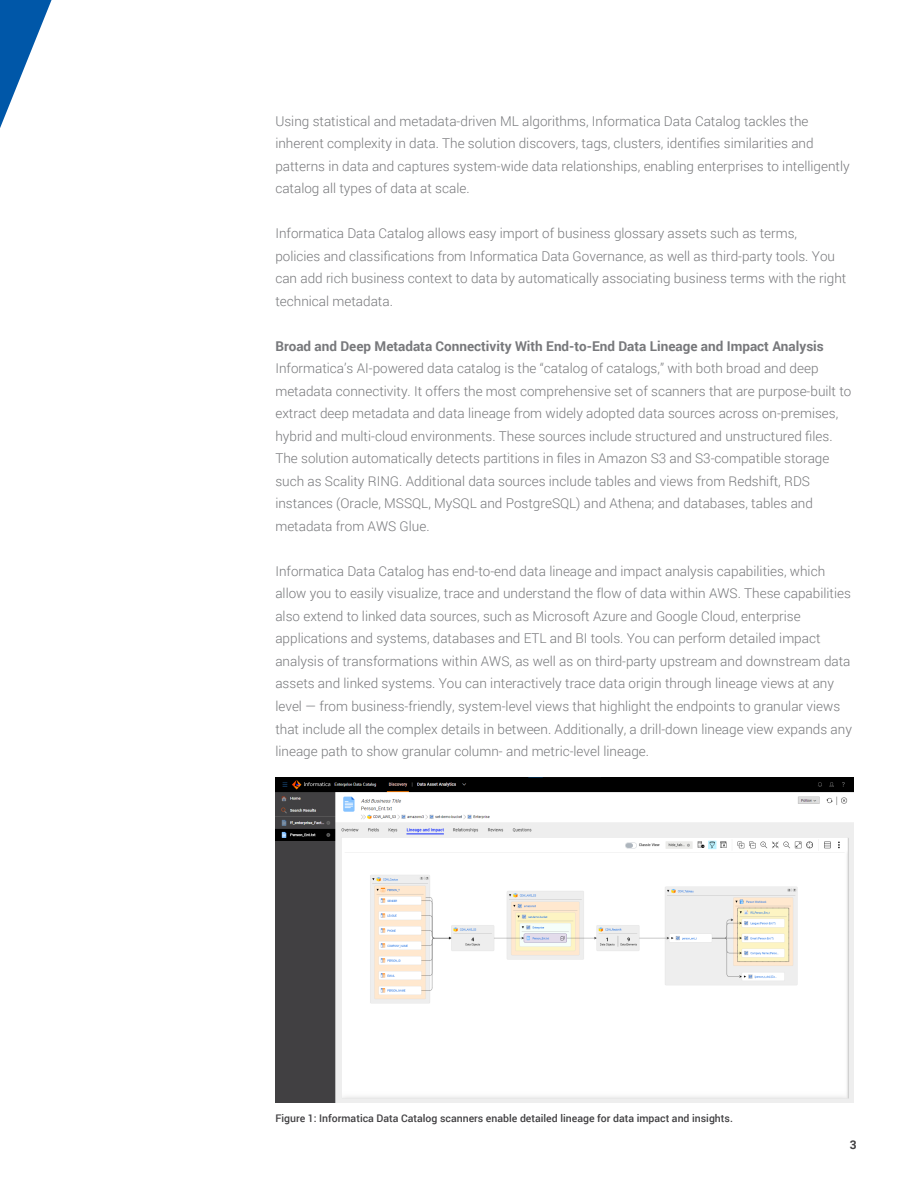
<style>
.page{position:relative;width:918px;height:1188px;background:#fff}
.page>*{position:absolute;margin:0;border:0;box-sizing:border-box;transform-origin:0 0}
.t1{font:300 13.5px/22.5px "Roboto";color:#77787b}
.t2{font:700 13.5px "Roboto";color:#77787b}
.t3{font:700 12px "Roboto";color:#414042}
.t4{font:500 10.5px "Roboto";color:#414042}
</style>
<div class="page">
<svg style="left:0;top:0;width:52px;height:128px"></svg>
<img style="left:275px;top:778px;width:578px;height:325px">
<p class="t1" style="left:275px;top:109px;width:576px">Using statistical and metadata-driven ML algorithms, Informatica Data Catalog tackles the inherent complexity in data. The solution discovers, tags, clusters, identifies similarities and patterns in data and captures system-wide data relationships, enabling enterprises to intelligently catalog all types of data at scale.</p>
<p class="t1" style="left:275px;top:222px;width:572px">Informatica Data Catalog allows easy import of business glossary assets such as terms,<br>policies and classifications from Informatica Data Governance, as well as third-party tools. You can add rich business context to data by automatically associating business terms with the right technical metadata.</p>
<p class="t2" style="left:275px;top:337px;width:550px">Broad and Deep Metadata Connectivity With End-to-End Data Lineage and Impact Analysis</p>
<p class="t1" style="left:275px;top:357px;width:578px">Informatica’s AI-powered data catalog is the “catalog of catalogs,” with both broad and deep metadata connectivity. It offers the most comprehensive set of scanners that are purpose-built to extract deep metadata and data lineage from widely adopted data sources across on-premises, hybrid and multi-cloud environments. These sources include structured and unstructured files.<br>The solution automatically detects partitions in files in Amazon S3 and S3-compatible storage such as Scality RING. Additional data sources include tables and views from Redshift, RDS instances (Oracle, MSSQL, MySQL and PostgreSQL) and Athena; and databases, tables and metadata from AWS Glue.</p>
<p class="t1" style="left:275px;top:559px;width:578px">Informatica Data Catalog has end-to-end data lineage and impact analysis capabilities, which allow you to easily visualize, trace and understand the flow of data within AWS. These capabilities also extend to linked data sources, such as Microsoft Azure and Google Cloud, enterprise applications and systems, databases and ETL and BI tools. You can perform detailed impact analysis of transformations within AWS, as well as on third-party upstream and downstream data assets and linked systems. You can interactively trace data origin through lineage views at any level — from business-friendly, system-level views that highlight the endpoints to granular views that include all the complex details in between. Additionally, a drill-down lineage view expands any lineage path to show granular column- and metric-level lineage.</p>
<p class="t4" style="left:275px;top:1111px;width:459px">Figure 1: Informatica Data Catalog scanners enable detailed lineage for data impact and insights.</p>
<p class="t3" style="left:850px;top:1136px;width:8px">3</p>
</div>
